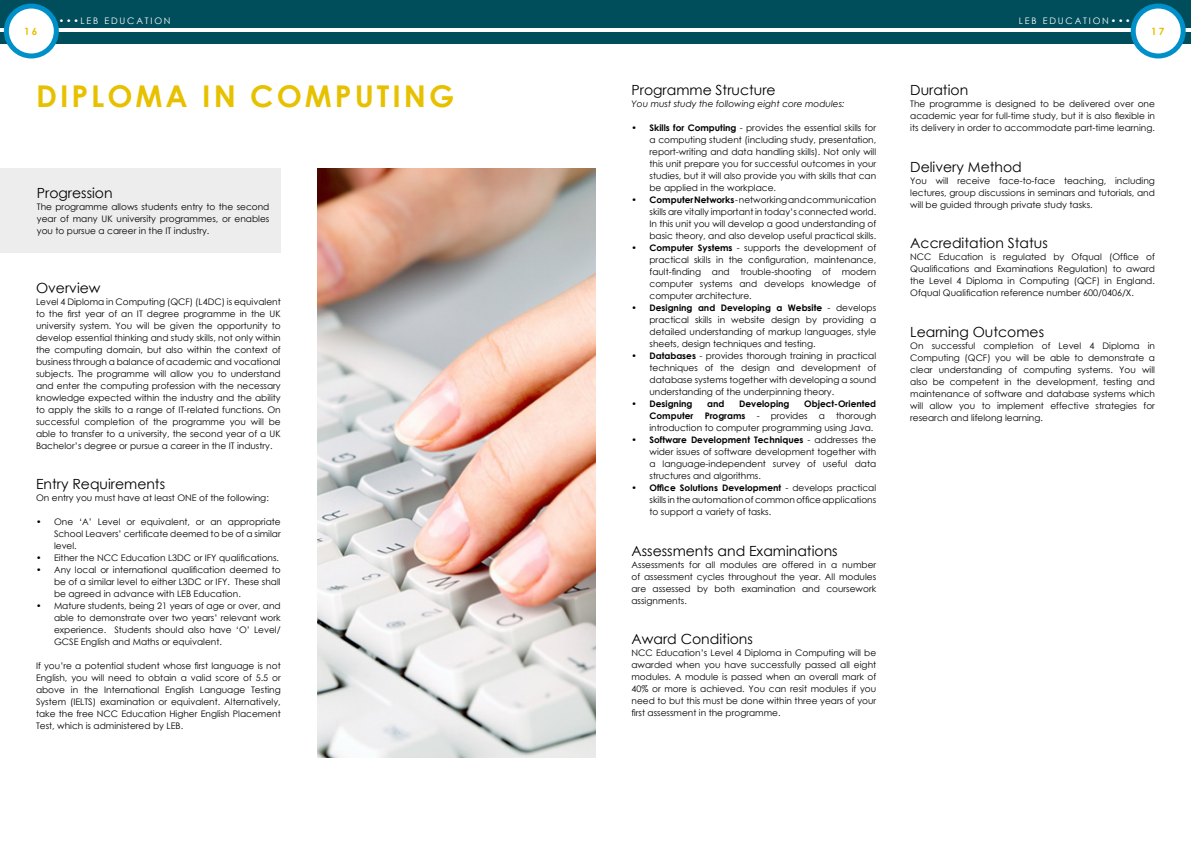
<style>
.page{position:relative;width:1191px;height:842px;background:#fff}
.page>*{position:absolute;margin:0;border:0;box-sizing:border-box;transform-origin:0 0}
.t1{font:700 30px "Century Gothic";letter-spacing:.1em;color:#e7c100}
.t2{font:14px "Century Gothic";color:#000}
.t3{font:700 10px "Century Gothic";color:#e7c100}
.t4{font:9px/12px "Century Gothic";color:#000;text-align:justify}
.t5{font:italic 9px "Century Gothic";color:#000}
.t6{font:9px "Century Gothic";letter-spacing:.2em;color:#fff}
.t7{font:700 9px "Century Gothic";color:#000}
.s1{font-weight:700}
</style>
<div class="page">
<div style="left:0;top:0;width:1191px;height:28px;background:#004d5c"></div>
<div style="left:0;top:32px;width:1191px;height:12px;background:#004d5c"></div>
<div style="left:6px;top:6px;width:50px;height:50px;background:#fff;border-radius:50%"></div>
<div style="left:4px;top:4px;width:55px;height:54px;border:5px solid #0090c9;border-radius:50%"></div>
<div style="left:1133px;top:6px;width:50px;height:50px;background:#fff;border-radius:50%"></div>
<div style="left:1130px;top:4px;width:55px;height:54px;border:5px solid #0090c9;border-radius:50%"></div>
<img style="left:317px;top:168px;width:278px;height:590px">
<div style="left:0;top:168px;width:281px;height:85px;background:#ededed"></div>
<p class="t6" style="left:59px;top:15px;width:113px">•••LEB EDUCATION</p>
<p class="t6" style="left:1019px;top:15px;width:113px">LEB EDUCATION•••</p>
<p class="t3" style="left:24px;top:24px;width:15px">16</p>
<p class="t3" style="left:1151px;top:24px;width:15px">17</p>
<h1 class="t1" style="left:36px;top:73px;width:420px">DIPLOMA IN COMPUTING</h1>
<h2 class="t2" style="left:37px;top:183px;width:77px">Progression</h2>
<p class="t4" style="left:37px;top:200px;width:234px">The programme allows students entry to the second year of many UK university programmes, or enables you to pursue a career in the IT industry.</p>
<h2 class="t2" style="left:36px;top:278px;width:66px">Overview</h2>
<p class="t4" style="left:36px;top:295px;width:246px">Level 4 Diploma in Computing (QCF) (L4DC) is equivalent to the first year of an IT degree programme in the UK university system. You will be given the opportunity to develop essential thinking and study skills, not only within the computing domain, but also within the context of business through a balance of academic and vocational subjects. The programme will allow you to understand and enter the computing profession with the necessary knowledge expected within the industry and the ability to apply the skills to a range of IT-related functions. On successful completion of the programme you will be able to transfer to a university, the second year of a UK Bachelor’s degree or pursue a career in the IT industry.</p>
<h2 class="t2" style="left:36px;top:475px;width:131px">Entry Requirements</h2>
<p class="t4" style="left:36px;top:492px;width:234px">On entry you must have at least ONE of the following:</p>
<p class="t4" style="left:54px;top:516px;width:228px;text-indent:-18px">• One ‘A’ Level or equivalent, or an appropriate School Leavers’ certificate deemed to be of a similar level.</p>
<p class="t4" style="left:36px;top:552px;width:244px">• Either the NCC Education L3DC or IFY qualifications.</p>
<p class="t4" style="left:54px;top:564px;width:228px;text-indent:-18px">• Any local or international qualification deemed to be of a similar level to either L3DC or IFY. These shall be agreed in advance with LEB Education.</p>
<p class="t4" style="left:54px;top:600px;width:228px;text-indent:-18px">• Mature students, being 21 years of age or over, and able to demonstrate over two years’ relevant work experience. Students should also have ‘O’ Level/ GCSE English and Maths or equivalent.</p>
<p class="t4" style="left:36px;top:660px;width:246px">If you’re a potential student whose first language is not English, you will need to obtain a valid score of 5.5 or above in the International English Language Testing System (IELTS) examination or equivalent. Alternatively, take the free NCC Education Higher English Placement Test, which is administered by LEB.</p>
<h2 class="t2" style="left:631px;top:80px;width:146px">Programme Structure</h2>
<p class="t5" style="left:631px;top:97px;width:215px">You must study the following eight core modules:</p>
<p class="t4" style="left:649px;top:121px;width:228px;text-indent:-18px"><span class="s1">• Skills for Computing</span> - provides the essential skills for a computing student (including study, presentation, report-writing and data handling skills). Not only will this unit prepare you for successful outcomes in your studies, but it will also provide you with skills that can be applied in the workplace.</p>
<p class="t4" style="left:649px;top:193px;width:228px;text-indent:-18px"><span class="s1">• Computer Networks</span> - networking and communication skills are vitally important in today’s connected world.<br>In this unit you will develop a good understanding of basic theory, and also develop useful practical skills.</p>
<p class="t4" style="left:649px;top:241px;width:228px;text-indent:-18px"><span class="s1">• Computer Systems</span> - supports the development of practical skills in the configuration, maintenance, fault-finding and trouble-shooting of modern computer systems and develops knowledge of computer architecture.</p>
<p class="t4" style="left:649px;top:301px;width:228px;text-indent:-18px"><span class="s1">• Designing and Developing a Website</span> - develops practical skills in website design by providing a detailed understanding of markup languages, style sheets, design techniques and testing.</p>
<p class="t4" style="left:649px;top:349px;width:228px;text-indent:-18px"><span class="s1">• Databases</span> - provides thorough training in practical techniques of the design and development of database systems together with developing a sound understanding of the underpinning theory.</p>
<p class="t7" style="left:631px;top:397px;width:63px">• Designing</p>
<p class="t7" style="left:707px;top:397px;width:19px">and</p>
<p class="t7" style="left:739px;top:397px;width:52px">Developing</p>
<p class="t4" style="left:649px;top:397px;width:228px;text-indent:155px"><span class="s1">Object-Oriented Computer Programs</span> - provides a thorough introduction to computer programming using Java.</p>
<p class="t4" style="left:649px;top:433px;width:228px;text-indent:-18px"><span class="s1">• Software Development Techniques</span> - addresses the wider issues of software development together with a language-independent survey of useful data structures and algorithms.</p>
<p class="t4" style="left:649px;top:481px;width:228px;text-indent:-18px"><span class="s1">• Office Solutions Development</span> - develops practical skills in the automation of common office applications to support a variety of tasks.</p>
<h2 class="t2" style="left:631px;top:541px;width:208px">Assessments and Examinations</h2>
<p class="t4" style="left:631px;top:558px;width:246px">Assessments for all modules are offered in a number of assessment cycles throughout the year. All modules are assessed by both examination and coursework assignments.</p>
<h2 class="t2" style="left:631px;top:629px;width:123px">Award Conditions</h2>
<p class="t4" style="left:631px;top:647px;width:246px">NCC Education’s Level 4 Diploma in Computing will be awarded when you have successfully passed all eight modules. A module is passed when an overall mark of 40% or more is achieved. You can resit modules if you need to but this must be done within three years of your first assessment in the programme.</p>
<h2 class="t2" style="left:910px;top:80px;width:59px">Duration</h2>
<p class="t4" style="left:910px;top:97px;width:246px">The programme is designed to be delivered over one academic year for full-time study, but it is also flexible in its delivery in order to accommodate part-time learning.</p>
<h2 class="t2" style="left:910px;top:157px;width:113px">Delivery Method</h2>
<p class="t4" style="left:910px;top:174px;width:246px">You will receive face-to-face teaching, including lectures, group discussions in seminars and tutorials, and will be guided through private study tasks.</p>
<h2 class="t2" style="left:910px;top:233px;width:139px">Accreditation Status</h2>
<p class="t4" style="left:910px;top:251px;width:246px">NCC Education is regulated by Ofqual (Office of Qualifications and Examinations Regulation) to award the Level 4 Diploma in Computing (QCF) in England.<br>Ofqual Qualification reference number 600/0406/X.</p>
<h2 class="t2" style="left:910px;top:322px;width:135px">Learning Outcomes</h2>
<p class="t4" style="left:910px;top:340px;width:246px">On successful completion of Level 4 Diploma in Computing (QCF) you will be able to demonstrate a clear understanding of computing systems. You will also be competent in the development, testing and maintenance of software and database systems which will allow you to implement effective strategies for research and lifelong learning.</p>
</div>
